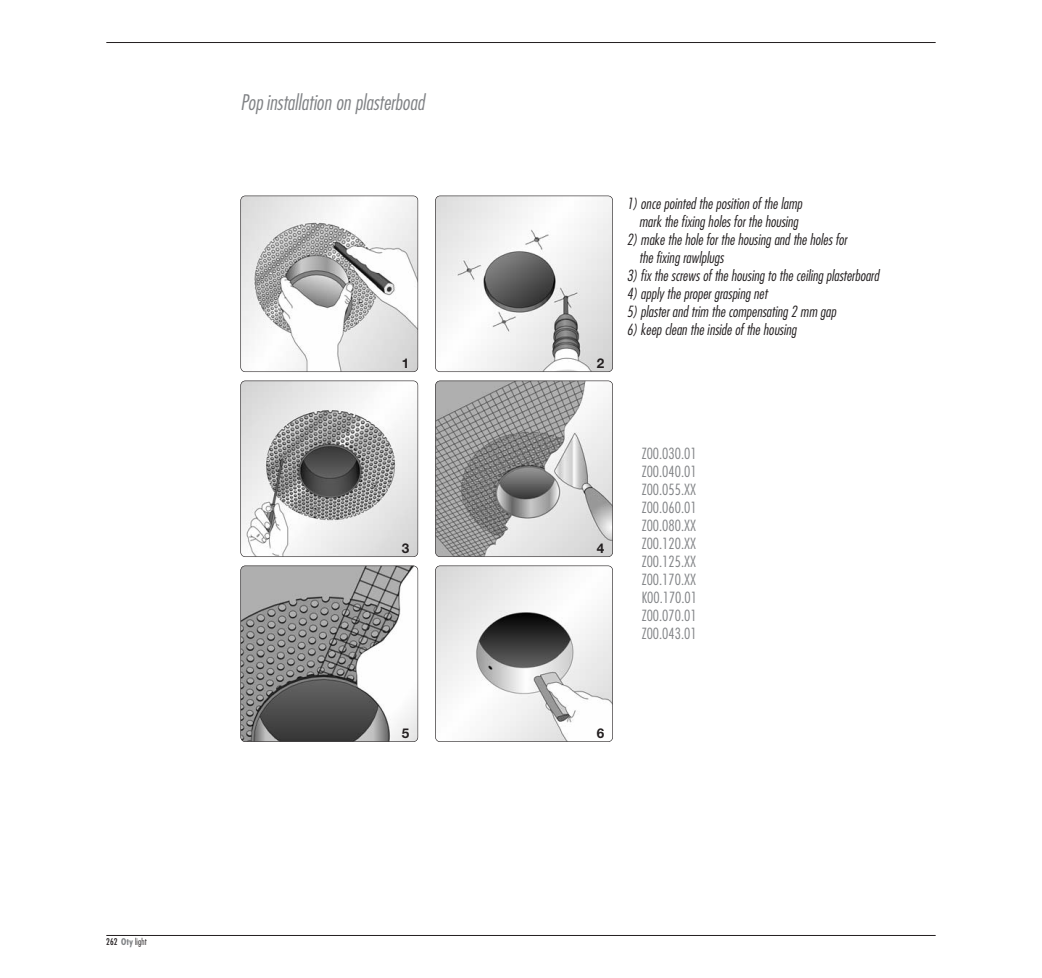
<style>
.page{position:relative;width:1042px;height:978px;background:#fff}
.page>*{position:absolute;margin:0;border:0;box-sizing:border-box;transform-origin:0 0}
.t1{font:italic 300 condensed 21px "Futura";color:#808285}
.t2{font:italic 300 condensed 15px/18px "Futura";color:#231f20;text-align:center}
.t3{font:300 condensed 15px/18px "Futura";color:#808285;text-align:justify}
.t4{font:700 13.5px "Helvetica Neue";color:#231f20}
.t5{font:300 condensed 9px "Futura";letter-spacing:.015em;color:#231f20}
.s1{font-weight:400}
.s2{font-weight:700;color:#808285}
</style>
<div class="page">
<hr style="left:106px;top:42px;width:829px;height:1px;background:#231f20">
<hr style="left:106px;top:935px;width:829px;height:1px;background:#231f20">
<img style="left:241px;top:196px;width:177px;height:176px;border-radius:5px">
<div style="left:240px;top:196px;width:178px;height:176px;border:1px solid #231f20;border-radius:5px"></div>
<img style="left:241px;top:381px;width:177px;height:176px;border-radius:5px">
<div style="left:240px;top:381px;width:178px;height:176px;border:1px solid #231f20;border-radius:5px"></div>
<img style="left:241px;top:566px;width:177px;height:176px;border-radius:5px">
<div style="left:240px;top:566px;width:178px;height:176px;border:1px solid #231f20;border-radius:5px"></div>
<img style="left:435px;top:196px;width:178px;height:176px;border-radius:5px">
<div style="left:435px;top:196px;width:178px;height:176px;border:1px solid #231f20;border-radius:5px"></div>
<img style="left:435px;top:381px;width:178px;height:176px;border-radius:5px">
<div style="left:435px;top:381px;width:178px;height:176px;border:1px solid #231f20;border-radius:5px"></div>
<img style="left:435px;top:566px;width:178px;height:176px;border-radius:5px">
<div style="left:435px;top:566px;width:178px;height:176px;border:1px solid #231f20;border-radius:5px"></div>
<p class="t5" style="left:106px;top:938px;width:42px"><span class="s1">262</span> <span class="s2">Oty</span> light</p>
<h1 class="t1" style="left:240px;top:94px;width:189px">Pop installation on plasterboad</h1>
<p class="t4" style="left:402px;top:356px;width:9px">1</p>
<p class="t4" style="left:597px;top:356px;width:9px">2</p>
<p class="t2" style="left:627px;top:196px;width:179px">1) once pointed the position of the lamp mark the fixing holesforthe housing</p>
<p class="t2" style="left:639px;top:232px;width:212px;text-align:left;text-indent:-13px">2) make the hole forthe housing and the holesfor the fixing rawlplugs</p>
<p class="t2" style="left:627px;top:268px;width:256px">3) fix the screwsof the housing to the ceiling plasterboard</p>
<p class="t2" style="left:627px;top:286px;width:144px">4) apply the propergrasping net</p>
<p class="t2" style="left:627px;top:304px;width:213px">5) plasterand trim the compensating 2 mm gap</p>
<p class="t2" style="left:627px;top:322px;width:174px">6) keep clean the inside of the housing</p>
<p class="t4" style="left:402px;top:541px;width:9px">3</p>
<p class="t4" style="left:597px;top:541px;width:9px">4</p>
<p class="t3" style="left:642px;top:445px;width:57px">Z00.030.01<br>Z00.040.01<br>Z00.055.XX Z00.060.01<br>Z00.080.XX Z00.120.XX Z00.125.XX Z00.170.XX K00.170.01<br>Z00.070.01<br>Z00.043.01</p>
<p class="t4" style="left:402px;top:726px;width:9px">5</p>
<p class="t4" style="left:597px;top:726px;width:9px">6</p>
</div>
